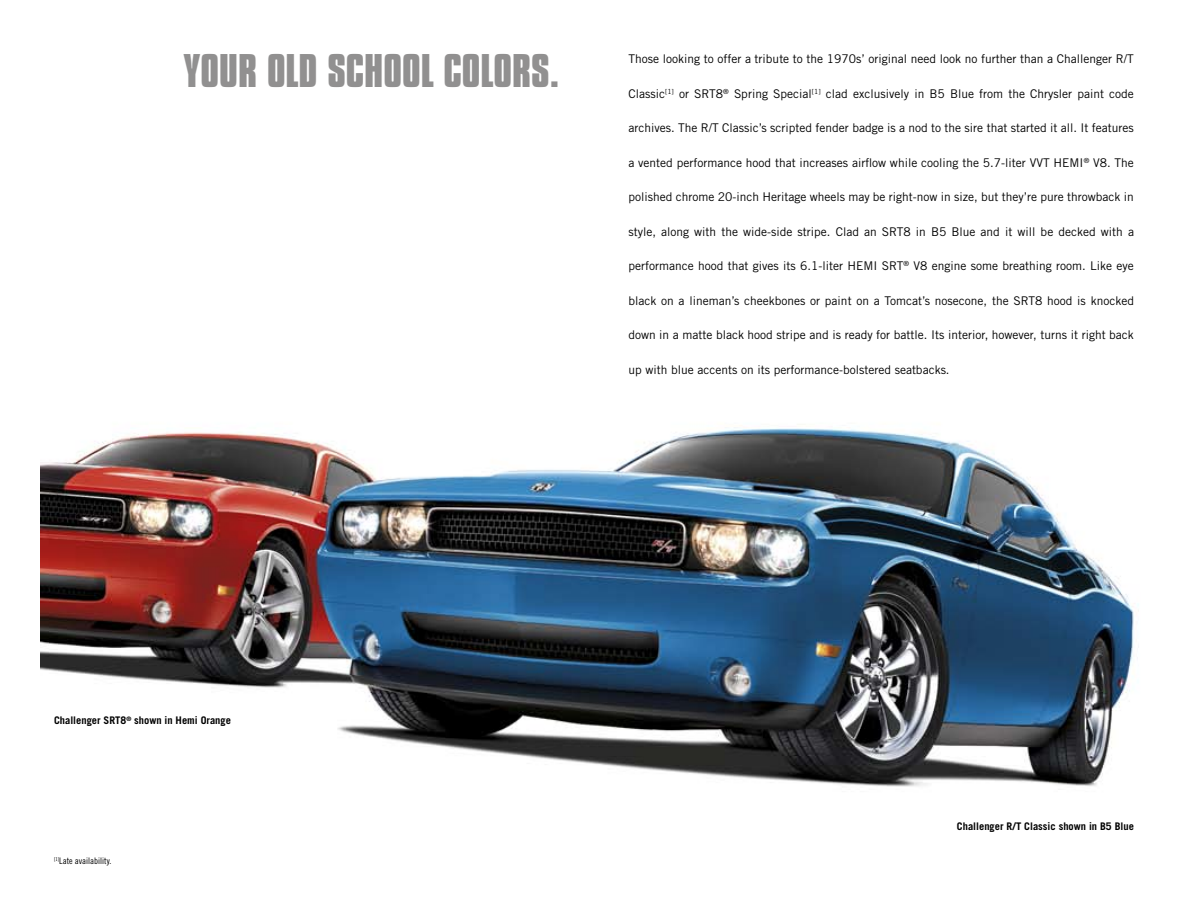
<style>
.page{position:relative;width:1188px;height:918px;background:#fff}
.page>*{position:absolute;margin:0;border:0;box-sizing:border-box;transform-origin:0 0}
.t1{font:49.5px "Compacta Bld";color:#919090}
.t2{font:12px "Trade Gothic";color:#000}
.t3{font:700 10.5px "Trade Gothic";color:#000}
.t4{font:9px "Trade Gothic Cond Eighteen";color:#000}
</style>
<div class="page">
<img style="left:40px;top:427px;width:1099px;height:360px">
<h1 class="t1" style="left:184px;top:37px;width:199px">YOUR OLD SCHOOL</h1>
<h1 class="t1" style="left:444px;top:37px;width:19px">COLORS</h1>
<h1 class="t1" style="left:550px;top:37px;width:11px">.</h1>
<p class="t2" style="left:628px;top:52px;width:507px">Those looking to offer a tribute to the 1970s’ original need look no further than a Challenger R/T</p>
<p class="t2" style="left:628px;top:86px;width:507px">Classic<sup>[1]</sup> or SRT8<sup>®</sup> Spring Special<sup>[1]</sup> clad exclusively in B5 Blue from the Chrysler paint code</p>
<p class="t2" style="left:628px;top:121px;width:507px">archives. The R/T Classic’s scripted fender badge is a nod to the sire that started it all. It features</p>
<p class="t2" style="left:628px;top:155px;width:507px">a vented performance hood that increases airflow while cooling the 5.7-liter VVT HEMI<sup>®</sup> V8. The</p>
<p class="t2" style="left:628px;top:190px;width:507px">polished chrome 20-inch Heritage wheels may be right-now in size, but they’re pure throwback in</p>
<p class="t2" style="left:628px;top:224px;width:507px">style, along with the wide-side stripe. Clad an SRT8 in B5 Blue and it will be decked with a</p>
<p class="t2" style="left:628px;top:259px;width:507px">performance hood that gives its 6.1-liter HEMI SRT<sup>®</sup> V8 engine some breathing room. Like eye</p>
<p class="t2" style="left:628px;top:293px;width:507px">black on a lineman’s cheekbones or paint on a Tomcat’s nosecone, the SRT8 hood is knocked</p>
<p class="t2" style="left:628px;top:328px;width:507px">down in a matte black hood stripe and is ready for battle. Its interior, however, turns it right back</p>
<p class="t2" style="left:628px;top:362px;width:323px">up with blue accents on its performance-bolstered seatbacks.</p>
<p class="t3" style="left:54px;top:714px;width:179px">Challenger SRT8<sup>®</sup> shown in Hemi Orange</p>
<p class="t4" style="left:54px;top:855px;width:59px"><sup>[1]</sup>Late availability.</p>
<p class="t3" style="left:957px;top:820px;width:179px">Challenger R/T Classic shown in B5 Blue</p>
</div>
